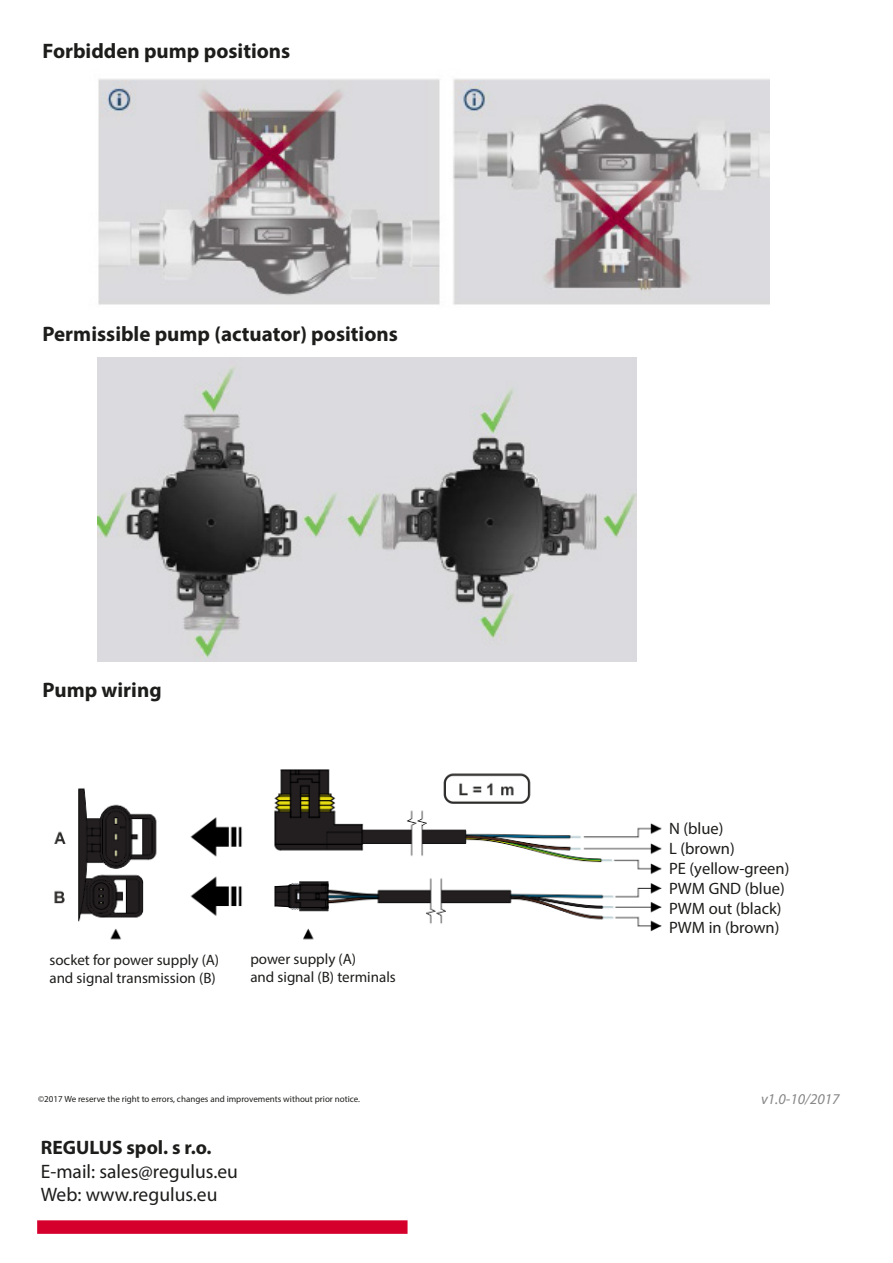
<style>
.page{position:relative;width:893px;height:1263px;background:#fff}
.page>*{position:absolute;margin:0;border:0;box-sizing:border-box;transform-origin:0 0}
.t1{font:700 21px "Myriad Pro";color:#1d1d1b}
.t2{font:19.5px "Myriad Pro";color:#1d1d1b}
.t3{font:700 19.5px "Myriad Pro";color:#1d1d1b}
.t4{font:16.5px/19.8px "Myriad Pro";color:#1d1d1b}
.t5{font:15px "Myriad Pro";color:#1d1d1b}
.t6{font:italic 15px "Myriad Pro";color:#878787}
.t7{font:9px "Myriad Pro";color:#1d1d1b}
</style>
<div class="page">
<div style="left:37px;top:1220px;width:371px;height:14px;background:#d6002d"></div>
<img style="left:98px;top:78px;width:671px;height:227px">
<img style="left:98px;top:357px;width:538px;height:305px">
<img style="left:54px;top:769px;width:608px;height:171px">
<p class="t1" style="left:43px;top:38px;width:249px">Forbidden pump positions</p>
<p class="t1" style="left:43px;top:320px;width:357px">Permissible pump (actuator) positions</p>
<p class="t1" style="left:43px;top:676px;width:121px">Pump wiring</p>
<p class="t5" style="left:49px;top:951px;width:171px">socket for power supply (A)</p>
<p class="t5" style="left:49px;top:969px;width:168px">and signal transmission (B)</p>
<p class="t5" style="left:250px;top:950px;width:107px">power supply (A)</p>
<p class="t5" style="left:250px;top:968px;width:147px">and signal (B) terminals</p>
<p class="t7" style="left:38px;top:1094px;width:323px">©2017 We reserve the right to errors, changes and improvements without prior notice.</p>
<p class="t3" style="left:41px;top:1135px;width:172px">REGULUS spol. s r.o.</p>
<p class="t2" style="left:41px;top:1159px;width:199px">E-mail: sales@regulus.eu</p>
<p class="t2" style="left:41px;top:1182px;width:178px">Web: www.regulus.eu</p>
<p class="t4" style="left:669px;top:819px;width:122px">N (blue)<br>L (brown)<br>PE (yellow-green)<br>PWM GND (blue)<br>PWM out (black)<br>PWM in (brown)</p>
<p class="t6" style="left:761px;top:1089px;width:80px">v1.0-10/2017</p>
</div>
